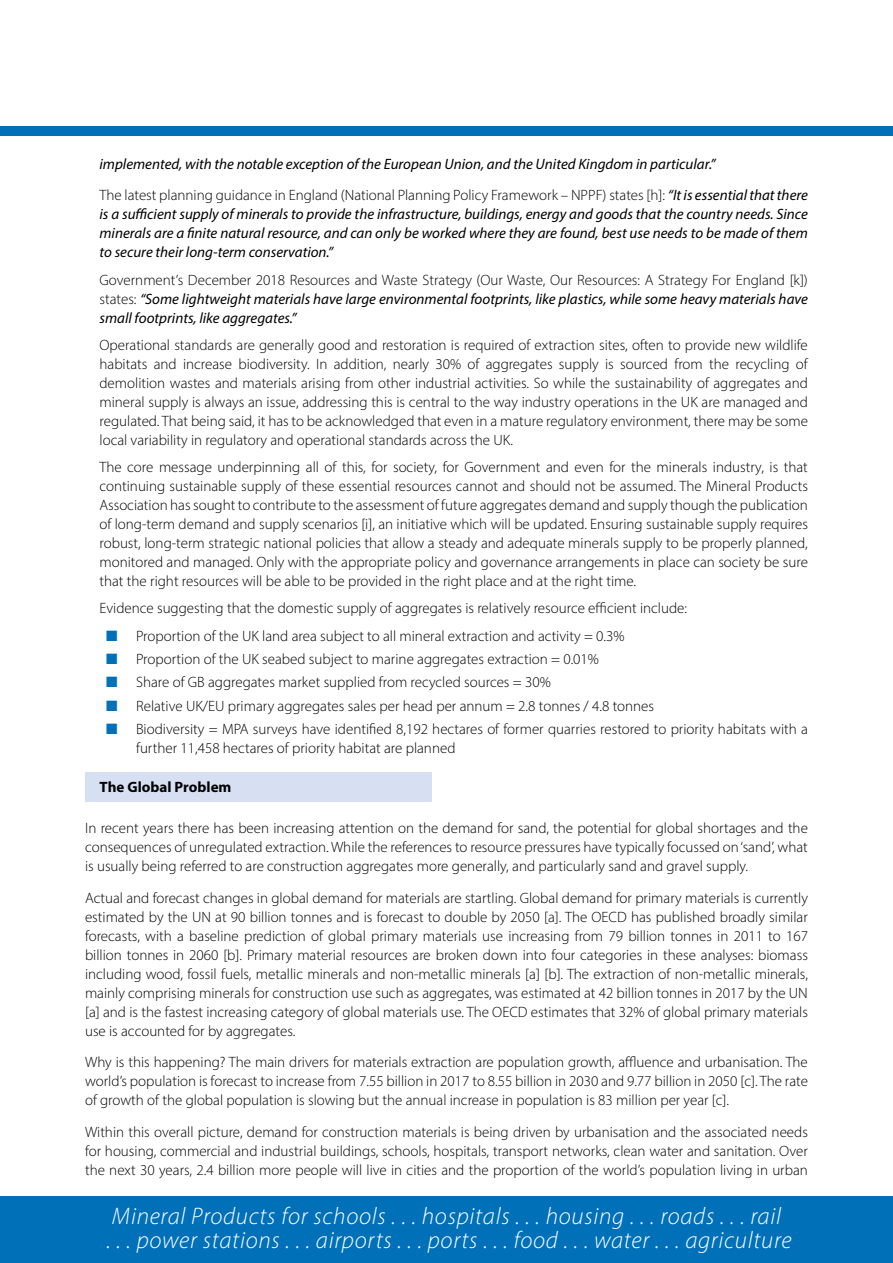
<style>
.page{position:relative;width:893px;height:1263px;background:#fff}
.page>*{position:absolute;margin:0;border:0;box-sizing:border-box;transform-origin:0 0}
.t1{font:italic 300 24px/24px "Myriad Pro";letter-spacing:.03em;color:#fff}
.t2{font:300 15px/18.9px "Myriad Pro";color:#000;text-align:justify}
.t3{font:italic 15px/18.9px "Myriad Pro";color:#000;text-align:justify}
.t4{font:700 15px "Myriad Pro";color:#000}
.s1{font-weight:300;font-style:normal}
.s2{color:#0071b9}
</style>
<div class="page">
<div style="left:0;top:126px;width:893px;height:10px;background:#0071b9"></div>
<div style="left:0;top:1196px;width:893px;height:67px;background:#0071b9"></div>
<div style="left:85px;top:772px;width:347px;height:29px;background:#d7e0f3"></div>
<p class="t3" style="left:99px;top:147px;width:710px;line-height:31.7px">implemented, with the notable exception of the European Union, and the United Kingdom in particular.”<br><span class="s1">The latest planning guidance in England (National Planning Policy Framework – NPPF) states [h]:</span> “It is essential that there</p>
<p class="t3" style="left:99px;top:204px;width:710px">is a sufficient supply of minerals to provide the infrastructure, buildings, energy and goods that the country needs. Since minerals are a finite natural resource, and can only be worked where they are found, best use needs to be made of them to secure their long-term conservation.”</p>
<p class="t3" style="left:99px;top:270px;width:710px"><span class="s1">Government’s December 2018 Resources and Waste Strategy (Our Waste, Our Resources: A Strategy For England [k]) states:</span> “Some lightweight materials have large environmental footprints, like plastics, while some heavy materials have small footprints, like aggregates.”</p>
<p class="t2" style="left:99px;top:335px;width:710px">Operational standards are generally good and restoration is required of extraction sites, often to provide new wildlife habitats and increase biodiversity. In addition, nearly 30% of aggregates supply is sourced from the recycling of demolition wastes and materials arising from other industrial activities. So while the sustainability of aggregates and mineral supply is always an issue, addressing this is central to the way industry operations in the UK are managed and regulated. That being said, it has to be acknowledged that even in a mature regulatory environment, there may be some local variability in regulatory and operational standards across the UK.</p>
<p class="t2" style="left:99px;top:458px;width:710px">The core message underpinning all of this, for society, for Government and even for the minerals industry, is that continuing sustainable supply of these essential resources cannot and should not be assumed. The Mineral Products Association has sought to contribute to the assessment of future aggregates demand and supply though the publication of long-term demand and supply scenarios [i], an initiative which will be updated. Ensuring sustainable supply requires robust, long-term strategic national policies that allow a steady and adequate minerals supply to be properly planned, monitored and managed. Only with the appropriate policy and governance arrangements in place can society be sure that the right resources will be able to be provided in the right place and at the right time.</p>
<p class="t2" style="left:99px;top:599px;width:589px">Evidence suggesting that the domestic supply of aggregates is relatively resource efficient include:</p>
<p class="t2" style="left:106px;top:626px;width:520px"><span class="s2">■</span> Proportion of the UK land area subject to all mineral extraction and activity = 0.3%</p>
<p class="t2" style="left:106px;top:649px;width:494px"><span class="s2">■</span> Proportion of the UK seabed subject to marine aggregates extraction = 0.01%</p>
<p class="t2" style="left:106px;top:673px;width:446px"><span class="s2">■</span> Share of GB aggregates market supplied from recycled sources = 30%</p>
<p class="t2" style="left:106px;top:696px;width:549px"><span class="s2">■</span> Relative UK/EU primary aggregates sales per head per annum = 2.8 tonnes / 4.8 tonnes</p>
<p class="t2" style="left:136px;top:719px;width:673px;text-indent:-30px"><span class="s2">■</span> Biodiversity = MPA surveys have identified 8,192 hectares of former quarries restored to priority habitats with a further 11,458 hectares of priority habitat are planned</p>
<p class="t4" style="left:99px;top:777px;width:134px">The Global Problem</p>
<p class="t2" style="left:85px;top:818px;width:724px">In recent years there has been increasing attention on the demand for sand, the potential for global shortages and the consequences of unregulated extraction. While the references to resource pressures have typically focussed on ‘sand’, what is usually being referred to are construction aggregates more generally, and particularly sand and gravel supply.</p>
<p class="t2" style="left:85px;top:888px;width:724px">Actual and forecast changes in global demand for materials are startling. Global demand for primary materials is currently estimated by the UN at 90 billion tonnes and is forecast to double by 2050 [a]. The OECD has published broadly similar forecasts, with a baseline prediction of global primary materials use increasing from 79 billion tonnes in 2011 to 167 billion tonnes in 2060 [b]. Primary material resources are broken down into four categories in these analyses: biomass including wood, fossil fuels, metallic minerals and non-metallic minerals [a] [b]. The extraction of non-metallic minerals, mainly comprising minerals for construction use such as aggregates, was estimated at 42 billion tonnes in 2017 by the UN [a] and is the fastest increasing category of global materials use. The OECD estimates that 32% of global primary materials use is accounted for by aggregates.</p>
<p class="t2" style="left:85px;top:1052px;width:724px">Why is this happening? The main drivers for materials extraction are population growth, affluence and urbanisation. The world’s population is forecast to increase from 7.55 billion in 2017 to 8.55 billion in 2030 and 9.77 billion in 2050 [c]. The rate of growth of the global population is slowing but the annual increase in population is 83 million per year [c].</p>
<p class="t2" style="left:85px;top:1122px;width:724px">Within this overall picture, demand for construction materials is being driven by urbanisation and the associated needs for housing, commercial and industrial buildings, schools, hospitals, transport networks, clean water and sanitation. Over the next 30 years, 2.4 billion more people will live in cities and the proportion of the world’s population living in urban</p>
<h1 class="t1" style="left:106px;top:1204px;width:687px">Mineral Products for schools . . . hospitals . . . housing . . . roads . . . rail<br>. . . power stations . . . airports . . . ports . . . food . . . water . . . agriculture</h1>
</div>
